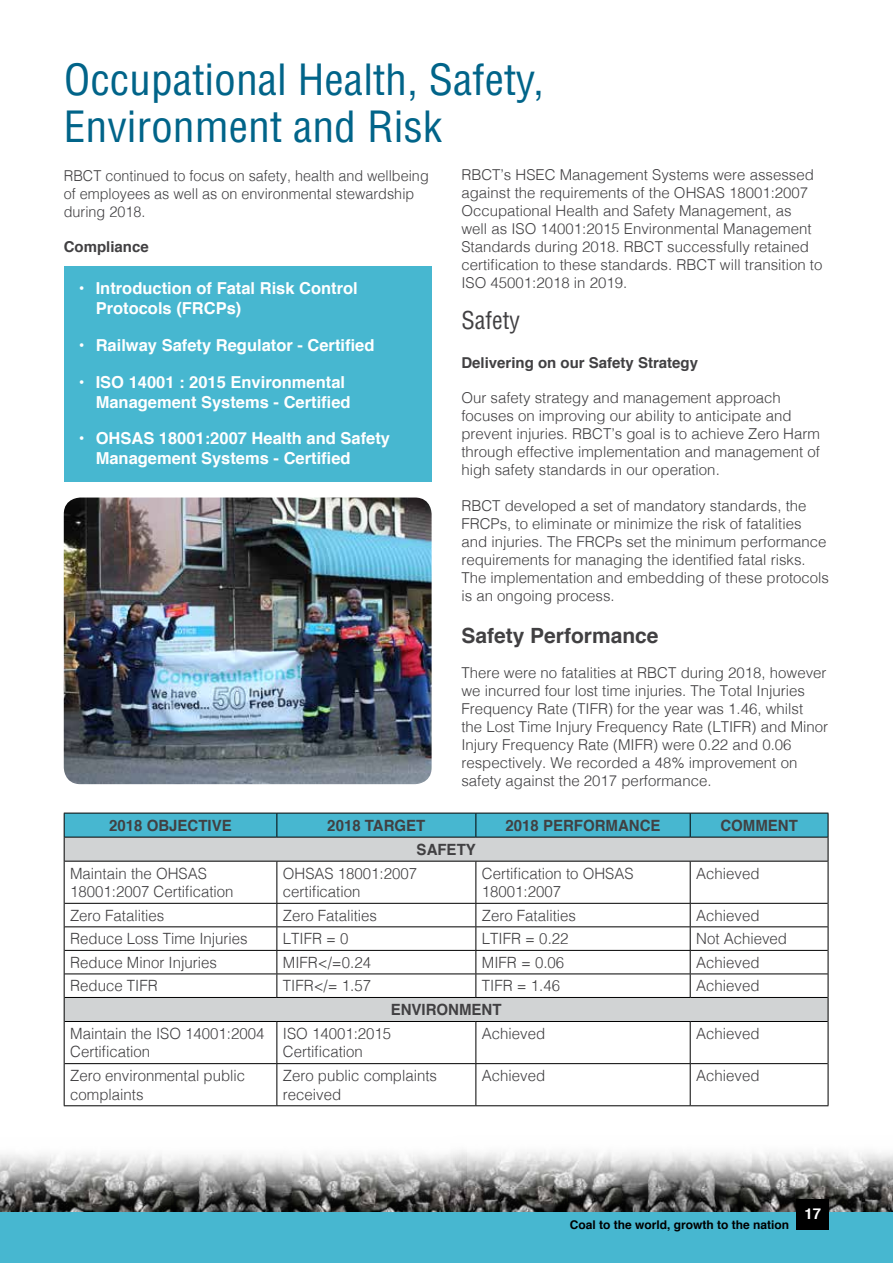
<style>
.page{position:relative;width:893px;height:1263px;background:#fff}
.page>*{position:absolute;margin:0;border:0;box-sizing:border-box;transform-origin:0 0}
.t1{font:condensed 42px/46.5px "Helvetica";color:#016489;scale:1.04 1}
.t2{font:condensed 24px "Helvetica";color:#414042}
.t3{font:700 21px "Helvetica";color:#414042}
.t4{font:700 16.5px/19.8px "Helvetica";color:#fff}
.t5{font:300 15.45px/18.6px "Helvetica";color:#414042}
.t6{font:700 15.45px "Helvetica";color:#414042}
.t7{font:300 15px/18px "Helvetica";color:#414042}
.t8{font:300 15px/18px "Helvetica";color:#414042;scale:.96 1}
.t9{font:700 15px "Helvetica";color:#414042}
.t10{font:700 15px "Helvetica";color:#fff}
.t11{font:700 12px "Helvetica";color:#000}
</style>
<div class="page">
<img style="left:0;top:1154px;width:447px;height:59px">
<img style="left:447px;top:1150px;width:446px;height:63px">
<div style="left:0;top:1213px;width:893px;height:50px;background:#47b7d0"></div>
<div style="left:796px;top:1199px;width:33px;height:30px;background:#000"></div>
<div style="left:64px;top:266px;width:368px;height:215px;background:#47b7d0"></div>
<svg style="left:65px;top:862px;width:763px;height:159px"></svg>
<hr style="left:65px;top:861px;width:212px;height:1px;background:#000">
<hr style="left:277px;top:861px;width:199px;height:1px;background:#000">
<hr style="left:476px;top:861px;width:214px;height:1px;background:#000">
<hr style="left:690px;top:861px;width:138px;height:1px;background:#000">
<hr style="left:65px;top:903px;width:212px;height:1px;background:#000">
<hr style="left:277px;top:903px;width:199px;height:1px;background:#000">
<hr style="left:476px;top:903px;width:214px;height:1px;background:#000">
<hr style="left:690px;top:903px;width:138px;height:1px;background:#000">
<hr style="left:65px;top:926px;width:212px;height:1px;background:#000">
<hr style="left:277px;top:926px;width:199px;height:1px;background:#000">
<hr style="left:476px;top:926px;width:214px;height:1px;background:#000">
<hr style="left:690px;top:926px;width:138px;height:1px;background:#000">
<hr style="left:65px;top:950px;width:212px;height:1px;background:#000">
<hr style="left:277px;top:950px;width:199px;height:1px;background:#000">
<hr style="left:476px;top:950px;width:214px;height:1px;background:#000">
<hr style="left:690px;top:950px;width:138px;height:1px;background:#000">
<hr style="left:65px;top:973px;width:212px;height:1px;background:#000">
<hr style="left:277px;top:973px;width:199px;height:1px;background:#000">
<hr style="left:476px;top:973px;width:214px;height:1px;background:#000">
<hr style="left:690px;top:973px;width:138px;height:1px;background:#000">
<hr style="left:65px;top:997px;width:212px;height:1px;background:#000">
<hr style="left:277px;top:997px;width:199px;height:1px;background:#000">
<hr style="left:476px;top:997px;width:214px;height:1px;background:#000">
<hr style="left:690px;top:997px;width:138px;height:1px;background:#000">
<hr style="left:65px;top:1021px;width:212px;height:1px;background:#000">
<hr style="left:277px;top:1021px;width:199px;height:1px;background:#000">
<hr style="left:476px;top:1021px;width:214px;height:1px;background:#000">
<hr style="left:690px;top:1021px;width:138px;height:1px;background:#000">
<hr style="left:65px;top:1063px;width:212px;height:1px;background:#000">
<hr style="left:277px;top:1063px;width:199px;height:1px;background:#000">
<hr style="left:476px;top:1063px;width:214px;height:1px;background:#000">
<hr style="left:690px;top:1063px;width:138px;height:1px;background:#000">
<hr style="left:64px;top:1105px;width:213px;height:1px;background:#000">
<hr style="left:277px;top:1105px;width:199px;height:1px;background:#000">
<hr style="left:476px;top:1105px;width:214px;height:1px;background:#000">
<hr style="left:690px;top:1105px;width:138px;height:1px;background:#000">
<svg style="left:64px;top:813px;width:765px;height:48px;background:#85bbc7"></svg>
<hr style="left:64px;top:861px;width:1px;height:42px;background:#000">
<hr style="left:276px;top:861px;width:1px;height:42px;background:#000">
<hr style="left:475px;top:861px;width:1px;height:42px;background:#000">
<hr style="left:690px;top:861px;width:1px;height:42px;background:#000">
<hr style="left:828px;top:861px;width:1px;height:42px;background:#000">
<svg style="left:276px;top:904px;width:1px;height:93px"></svg>
<svg style="left:475px;top:904px;width:1px;height:93px"></svg>
<svg style="left:690px;top:904px;width:1px;height:93px"></svg>
<svg style="left:64px;top:903px;width:1px;height:118px"></svg>
<svg style="left:828px;top:903px;width:1px;height:118px"></svg>
<hr style="left:64px;top:1021px;width:1px;height:43px;background:#000">
<hr style="left:276px;top:1022px;width:1px;height:41px;background:#000">
<hr style="left:475px;top:1022px;width:1px;height:41px;background:#000">
<hr style="left:690px;top:1022px;width:1px;height:41px;background:#000">
<hr style="left:828px;top:1021px;width:1px;height:43px;background:#000">
<hr style="left:64px;top:1064px;width:1px;height:41px;background:#000">
<hr style="left:276px;top:1064px;width:1px;height:41px;background:#000">
<hr style="left:475px;top:1064px;width:1px;height:41px;background:#000">
<hr style="left:690px;top:1064px;width:1px;height:41px;background:#000">
<hr style="left:828px;top:1064px;width:1px;height:41px;background:#000">
<img style="left:64px;top:497px;width:368px;height:287px">
<h1 class="t1" style="left:64px;top:56px;width:463px">Occupational Health, Safety,<br>Environment and Risk</h1>
<p class="t8" style="left:64px;top:165px;width:382px">RBCT continued to focus on safety, health and wellbeing of employees as well as on environmental stewardship during 2018.</p>
<p class="t9" style="left:64px;top:234px;width:87px">Compliance</p>
<p class="t7" style="left:461px;top:164px;width:362px">RBCT’s HSEC Management Systems were assessed against the requirements of the OHSAS 18001:2007<br>Occupational Health and Safety Management, as<br>well as ISO 14001:2015 Environmental Management Standards during 2018. RBCT successfully retained certification to these standards. RBCT will transition to ISO 45001:2018 in 2019.</p>
<h2 class="t2" style="left:461px;top:305px;width:60px">Safety</h2>
<p class="t9" style="left:461px;top:351px;width:238px">Delivering on our Safety Strategy</p>
<p class="t7" style="left:461px;top:388px;width:360px">Our safety strategy and management approach focuses on improving our ability to anticipate and prevent injuries. RBCT’s goal is to achieve Zero Harm through effective implementation and management of high safety standards in our operation.</p>
<p class="t7" style="left:461px;top:495px;width:369px">RBCT developed a set of mandatory standards, the FRCPs, to eliminate or minimize the risk of fatalities and injuries. The FRCPs set the minimum performance requirements for managing the identified fatal risks.<br>The implementation and embedding of these protocols is an ongoing process.</p>
<h3 class="t3" style="left:461px;top:618px;width:199px">Safety Performance</h3>
<p class="t7" style="left:461px;top:662px;width:368px">There were no fatalities at RBCT during 2018, however we incurred four lost time injuries. The Total Injuries Frequency Rate (TIFR) for the year was 1.46, whilst<br>the Lost Time Injury Frequency Rate (LTIFR) and Minor Injury Frequency Rate (MIFR) were 0.22 and 0.06 respectively. We recorded a 48% improvement on safety against the 2017 performance.</p>
<p class="t4" style="left:96px;top:279px;width:264px;text-indent:-17px">• Introduction of Fatal Risk Control<br>Protocols (FRCPs)</p>
<p class="t4" style="left:79px;top:335px;width:297px">• Railway Safety Regulator - Certified</p>
<p class="t4" style="left:96px;top:372px;width:256px;text-indent:-17px">• ISO 14001 : 2015 Environmental<br>Management Systems - Certified</p>
<p class="t4" style="left:96px;top:429px;width:296px;text-indent:-17px">• OHSAS 18001:2007 Health and Safety<br>Management Systems - Certified</p>
<p class="t6" style="left:109px;top:813px;width:124px">2018 OBJECTIVE</p>
<p class="t6" style="left:327px;top:813px;width:100px">2018 TARGET</p>
<p class="t6" style="left:505px;top:813px;width:157px">2018 PERFORMANCE</p>
<p class="t6" style="left:720px;top:813px;width:79px">COMMENT</p>
<p class="t6" style="left:417px;top:837px;width:61px">SAFETY</p>
<p class="t5" style="left:70px;top:863px;width:165px">Maintain the OHSAS<br>18001:2007 Certification</p>
<p class="t5" style="left:283px;top:863px;width:136px">OHSAS 18001:2007 certification</p>
<p class="t5" style="left:482px;top:863px;width:153px">Certification to OHSAS<br>18001:2007</p>
<p class="t5" style="left:696px;top:863px;width:65px">Achieved</p>
<p class="t5" style="left:70px;top:905px;width:96px">Zero Fatalities</p>
<p class="t5" style="left:283px;top:905px;width:96px">Zero Fatalities</p>
<p class="t5" style="left:482px;top:905px;width:96px">Zero Fatalities</p>
<p class="t5" style="left:696px;top:905px;width:65px">Achieved</p>
<p class="t5" style="left:70px;top:928px;width:179px">Reduce Loss Time Injuries</p>
<p class="t5" style="left:283px;top:928px;width:67px">LTIFR = 0</p>
<p class="t5" style="left:482px;top:928px;width:88px">LTIFR = 0.22</p>
<p class="t5" style="left:696px;top:928px;width:92px">Not Achieved</p>
<p class="t5" style="left:70px;top:952px;width:148px">Reduce Minor Injuries</p>
<p class="t5" style="left:283px;top:952px;width:90px">MIFR&lt;/=0.24</p>
<p class="t5" style="left:482px;top:952px;width:84px">MIFR = 0.06</p>
<p class="t5" style="left:696px;top:952px;width:65px">Achieved</p>
<p class="t5" style="left:70px;top:975px;width:89px">Reduce TIFR</p>
<p class="t5" style="left:283px;top:975px;width:90px">TIFR&lt;/= 1.57</p>
<p class="t5" style="left:482px;top:975px;width:80px">TIFR = 1.46</p>
<p class="t5" style="left:696px;top:975px;width:65px">Achieved</p>
<p class="t6" style="left:391px;top:997px;width:112px">ENVIRONMENT</p>
<p class="t5" style="left:70px;top:1023px;width:196px">Maintain the ISO 14001:2004<br>Certification</p>
<p class="t5" style="left:283px;top:1023px;width:110px">ISO 14001:2015<br>Certification</p>
<p class="t5" style="left:482px;top:1023px;width:65px">Achieved</p>
<p class="t5" style="left:696px;top:1023px;width:65px">Achieved</p>
<p class="t5" style="left:70px;top:1065px;width:177px">Zero environmental public complaints</p>
<p class="t5" style="left:283px;top:1065px;width:156px">Zero public complaints received</p>
<p class="t5" style="left:482px;top:1065px;width:65px">Achieved</p>
<p class="t5" style="left:696px;top:1065px;width:65px">Achieved</p>
<p class="t11" style="left:570px;top:1215px;width:221px">Coal to the world, growth to the nation</p>
<p class="t10" style="left:804px;top:1202px;width:18px">17</p>
</div>
